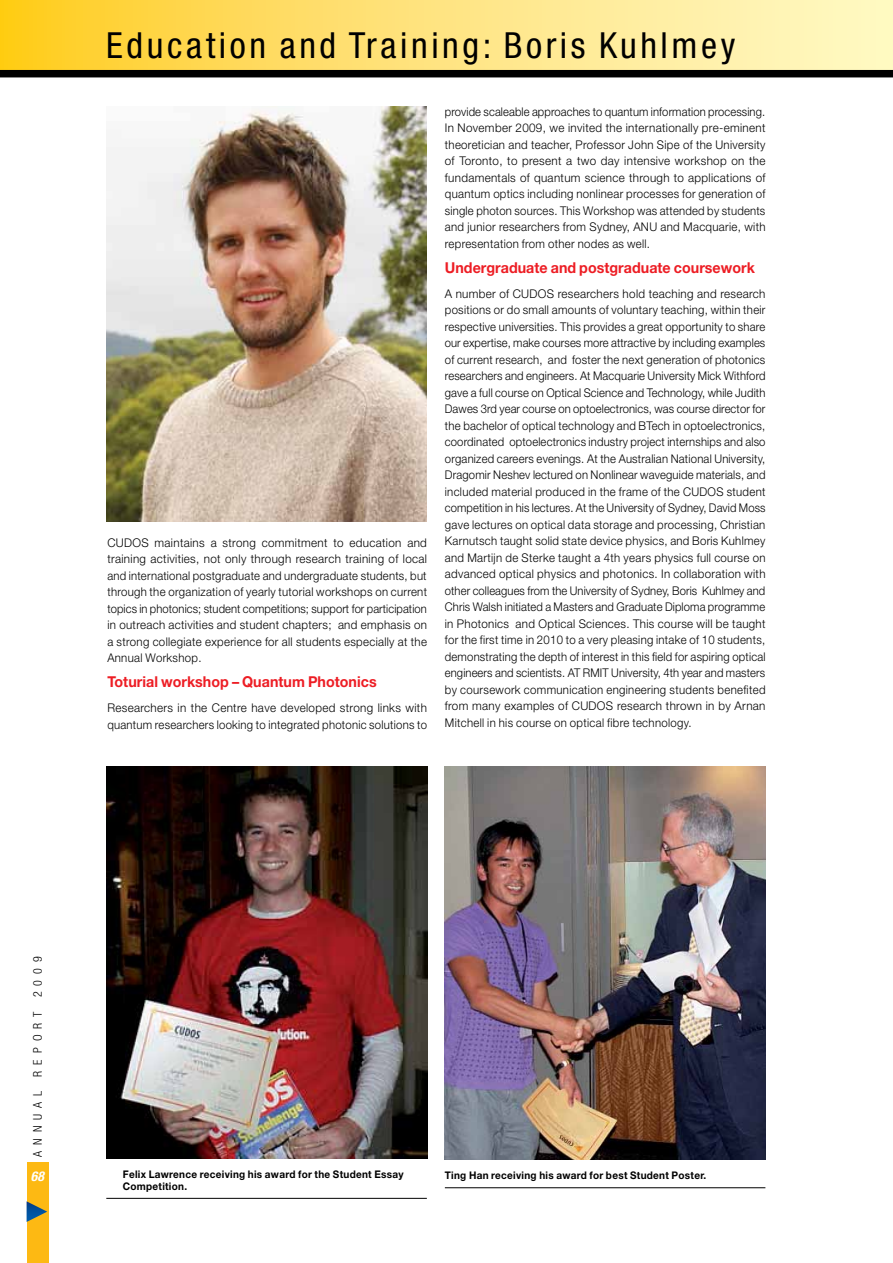
<style>
.page{position:relative;width:893px;height:1263px;background:#fff}
.page>*{position:absolute;margin:0;border:0;box-sizing:border-box;transform-origin:0 0}
.t1{font:condensed 36px "Helvetica Neue";letter-spacing:.1em;color:#000}
.t2{font:700 15px "Helvetica Neue";letter-spacing:.005em;color:#ed1d24;scale:.95 1}
.t3{font:italic 700 condensed 13.5px "Helvetica Neue";color:#fff}
.t4{font:300 12px/16.5px "Helvetica Neue";letter-spacing:.03em;color:#000;text-align:justify}
.t5{font:300 12px/16.5px "Helvetica Neue";letter-spacing:.03em;color:#000;text-align:justify;scale:.93 1}
.t6{font:300 condensed 12px "Helvetica Neue";letter-spacing:.5em;color:#000}
.t7{font:700 10.5px/12px "Helvetica Neue";letter-spacing:.03em;color:#000;scale:.95 1}
</style>
<div class="page">
<svg style="left:0;top:0;width:892px;height:70px"></svg>
<div style="left:0;top:70px;width:893px;height:7px;background:#000"></div>
<hr style="left:892px;top:0;width:1px;height:72px;background:#fffac2">
<img style="left:106px;top:106px;width:321px;height:416px">
<hr style="left:106px;top:1198px;width:321px;height:1px;background:#000">
<hr style="left:445px;top:1187px;width:320px;height:1px;background:#000">
<img style="left:106px;top:767px;width:321px;height:392px">
<img style="left:445px;top:767px;width:320px;height:392px">
<div style="left:27px;top:1162px;width:21px;height:101px;background:#fdb913"></div>
<svg style="left:27px;top:1201px;width:20px;height:21px"></svg>
<p class="t1" style="left:106px;top:25px;width:631px">Education and Training: Boris Kuhlmey</p>
<p class="t4" style="left:107px;top:534px;width:321px">CUDOS maintains a strong commitment to education and training activities, not only through research training of local and international postgraduate and undergraduate students, but through the organization of yearly tutorial workshops on current topics in photonics; student competitions; support for participation in outreach activities and student chapters; and emphasis on a strong collegiate experience for all students especially at the Annual Workshop.</p>
<p class="t2" style="left:107px;top:673px;width:285px">Toturial workshop – Quantum Photonics</p>
<p class="t4" style="left:107px;top:699px;width:321px">Researchers in the Centre have developed strong links with quantum researchers looking to integrated photonic solutions to</p>
<p class="t5" style="left:445px;top:103px;width:346px">provide scaleable approaches to quantum information processing.<br>In November 2009, we invited the internationally pre-eminent theoretician and teacher, Professor John Sipe of the University of Toronto, to present a two day intensive workshop on the fundamentals of quantum science through to applications of quantum optics including nonlinear processes for generation of single photon sources. This Workshop was attended by students and junior researchers from Sydney, ANU and Macquarie, with representation from other nodes as well.</p>
<p class="t2" style="left:445px;top:258px;width:328px">Undergraduate and postgraduate coursework</p>
<p class="t4" style="left:445px;top:285px;width:322px">A number of CUDOS researchers hold teaching and research positions or do small amounts of voluntary teaching, within their respective universities. This provides a great opportunity to share our expertise, make courses more attractive by including examples of current research, and foster the next generation of photonics researchers and engineers. At Macquarie University Mick Withford gave a full course on Optical Science and Technology, while Judith Dawes 3rd year course on optoelectronics, was course director for the bachelor of optical technology and BTech in optoelectronics, coordinated optoelectronics industry project internships and also organized careers evenings. At the Australian National University, Dragomir Neshev lectured on Nonlinear waveguide materials, and included material produced in the frame of the CUDOS student competition in his lectures. At the University of Sydney, David Moss gave lectures on optical data storage and processing, Christian Karnutsch taught solid state device physics, and Boris Kuhlmey and Martijn de Sterke taught a 4th years physics full course on advanced optical physics and photonics. In collaboration with other colleagues from the University of Sydney, Boris Kuhlmey and Chris Walsh initiated a Masters and Graduate Diploma programme in Photonics and Optical Sciences. This course will be taught for the first time in 2010 to a very pleasing intake of 10 students, demonstrating the depth of interest in this field for aspiring optical engineers and scientists. AT RMIT University, 4th year and masters by coursework communication engineering students benefited from many examples of CUDOS research thrown in by Arnan Mitchell in his course on optical fibre technology.</p>
<p class="t6" style="left:31px;top:1157px;width:202px;rotate:-90deg">ANNUAL REPORT 2009</p>
<p class="t7" style="left:123px;top:1168px;width:297px">Felix Lawrence receiving his award for the Student Essay<br>Competition.</p>
<p class="t3" style="left:31px;top:1168px;width:14px">68</p>
<p class="t7" style="left:445px;top:1169px;width:277px">Ting Han receiving his award for best Student Poster.</p>
</div>
